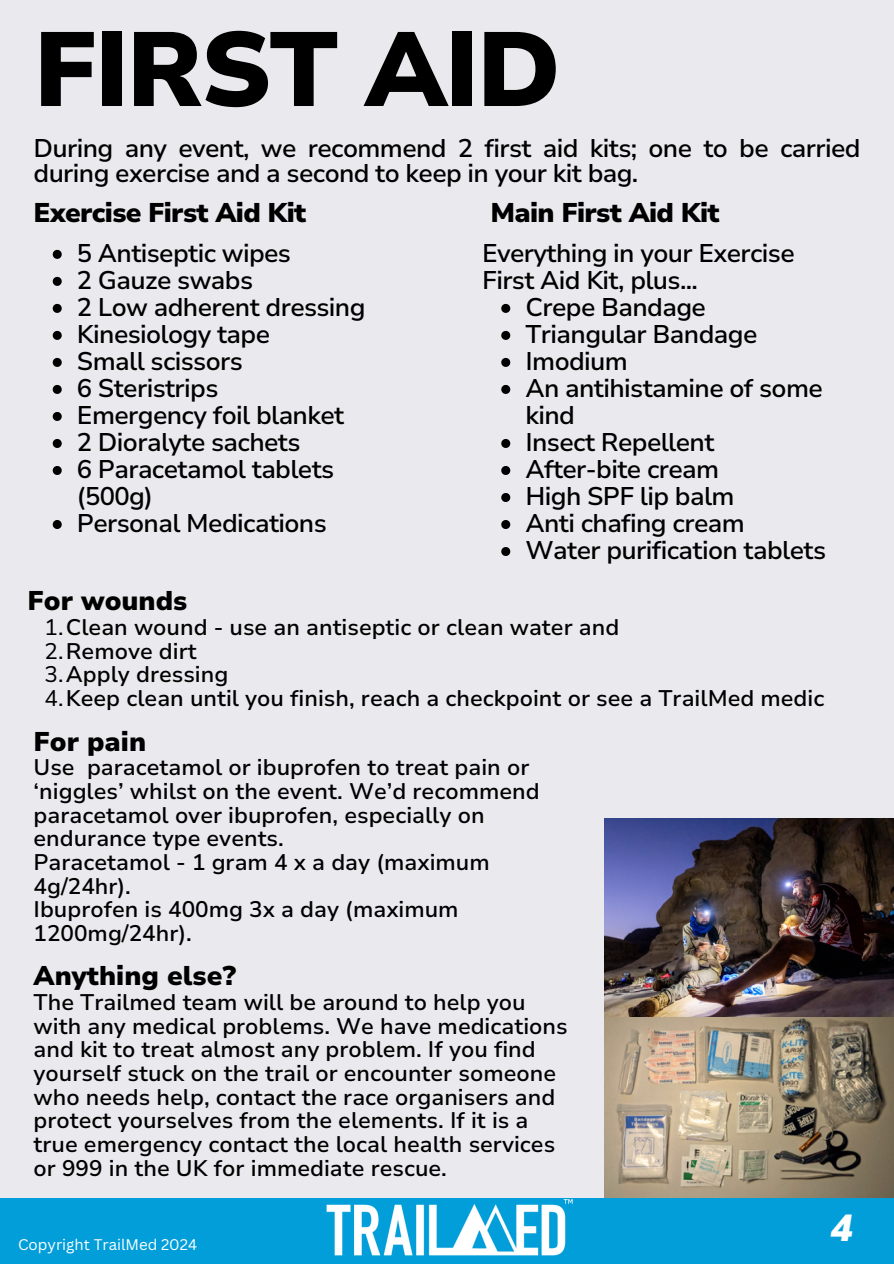
<style>
.page{position:relative;width:894px;height:1264px;background:#fff}
.page>*{position:absolute;margin:0;border:0;box-sizing:border-box;transform-origin:0 0}
.t1{font:900 105px "Nunito Sans 10 pt";letter-spacing:-.025em;color:#000}
.t2{font:italic 900 37.5px "Nunito Sans 10 pt";color:#fff}
.t3{font:900 27px "Nunito Sans 10 pt";letter-spacing:-.025em;color:#000}
.t4{font:900 27px "Nunito Sans 10 pt";color:#000}
.t5{font:600 25.5px/27px "Nunito Sans 10 pt";letter-spacing:-.025em;color:#000}
.t6{font:600 22.5px/23.7px "Nunito Sans 10 pt";color:#000}
.t7{font:15px "Canva Sans";color:#fff}
.s1{font-weight:400}
</style>
<div class="page">
<div style="left:0;top:0;width:893px;height:1263px;background:#eaeaee"></div>
<img style="left:604px;top:1016px;width:289px;height:181px">
<img style="left:604px;top:818px;width:289px;height:198px">
<div style="left:0;top:1197px;width:893px;height:66px;background:#029ed9"></div>
<img style="left:319px;top:1197px;width:255px;height:59px">
<svg style="left:53px;top:250px;width:9px;height:9px"></svg>
<svg style="left:53px;top:277px;width:9px;height:9px"></svg>
<svg style="left:53px;top:304px;width:9px;height:9px"></svg>
<svg style="left:53px;top:331px;width:9px;height:9px"></svg>
<svg style="left:53px;top:358px;width:9px;height:9px"></svg>
<svg style="left:53px;top:385px;width:9px;height:9px"></svg>
<svg style="left:53px;top:412px;width:9px;height:9px"></svg>
<svg style="left:53px;top:439px;width:9px;height:9px"></svg>
<svg style="left:53px;top:466px;width:9px;height:9px"></svg>
<svg style="left:53px;top:520px;width:9px;height:9px"></svg>
<svg style="left:501px;top:304px;width:9px;height:9px"></svg>
<svg style="left:501px;top:331px;width:9px;height:9px"></svg>
<svg style="left:501px;top:358px;width:9px;height:9px"></svg>
<svg style="left:501px;top:385px;width:9px;height:9px"></svg>
<svg style="left:501px;top:439px;width:9px;height:9px"></svg>
<svg style="left:501px;top:466px;width:9px;height:9px"></svg>
<svg style="left:501px;top:493px;width:9px;height:9px"></svg>
<svg style="left:501px;top:520px;width:9px;height:9px"></svg>
<svg style="left:501px;top:547px;width:9px;height:9px"></svg>
<h1 class="t1" style="left:34px;top:0;width:529px">FIRST AID</h1>
<p class="t5" style="left:34px;top:136px;width:828px;line-height:24.8px">During any event, we recommend 2 first aid kits; one to be carried during exercise and a second to keep in your kit bag.</p>
<p class="t3" style="left:34px;top:195px;width:274px">Exercise First Aid Kit</p>
<p class="t3" style="left:490px;top:195px;width:230px">Main First Aid Kit</p>
<p class="t5" style="left:77px;top:240px;width:290px">5 Antiseptic wipes<br>2 Gauze swabs<br>2 Low adherent dressing<br>Kinesiology tape<br>Small scissors<br>6 Steristrips<br>Emergency foil blanket<br>2 Dioralyte sachets<br>6 Paracetamol tablets (500g)<br>Personal Medications</p>
<p class="t5" style="left:482px;top:240px;width:314px">Everything in your Exercise</p>
<p class="t5" style="left:482px;top:267px;width:217px">First Aid Kit, plus...</p>
<p class="t5" style="left:525px;top:294px;width:182px">Crepe Bandage</p>
<p class="t5" style="left:525px;top:321px;width:233px">Triangular Bandage</p>
<p class="t5" style="left:525px;top:348px;width:104px">Imodium</p>
<p class="t5" style="left:525px;top:375px;width:299px">An antihistamine of some</p>
<p class="t5" style="left:525px;top:402px;width:51px">kind</p>
<p class="t5" style="left:525px;top:429px;width:190px">Insect Repellent</p>
<p class="t5" style="left:525px;top:456px;width:195px">After-bite cream</p>
<p class="t5" style="left:525px;top:483px;width:210px">High SPF lip balm</p>
<p class="t5" style="left:525px;top:510px;width:221px">Anti chafing cream</p>
<p class="t5" style="left:525px;top:537px;width:302px">Water purification tablets</p>
<p class="t4" style="left:28px;top:583px;width:161px">For wounds</p>
<p class="t6" style="left:45px;top:615px;width:781px"><span class="s1">1.</span>Clean wound - use an antiseptic or clean water and<br><span class="s1">2.</span>Remove dirt<br><span class="s1">3.</span>Apply dressing<br><span class="s1">4.</span>Keep clean until you finish, reach a checkpoint or see a TrailMed medic</p>
<p class="t3" style="left:34px;top:723px;width:114px">For pain</p>
<p class="t6" style="left:34px;top:756px;width:507px">Use paracetamol or ibuprofen to treat pain or ‘niggles’ whilst on the event. We’d recommend paracetamol over ibuprofen, especially on endurance type events.<br>Paracetamol - 1 gram 4 x a day (maximum<br>4g/24hr).<br>Ibuprofen is 400mg 3x a day (maximum<br>1200mg/24hr).</p>
<p class="t4" style="left:34px;top:958px;width:204px">Anything else?</p>
<p class="t6" style="left:34px;top:990px;width:535px">The Trailmed team will be around to help you with any medical problems. We have medications and kit to treat almost any problem. If you find yourself stuck on the trail or encounter someone who needs help, contact the race organisers and protect yourselves from the elements. If it is a true emergency contact the local health services or 999 in the UK for immediate rescue.</p>
<p class="t7" style="left:18px;top:1233px;width:180px">Copyright TrailMed 2024</p>
<h2 class="t2" style="left:830px;top:1203px;width:24px">4</h2>
</div>
